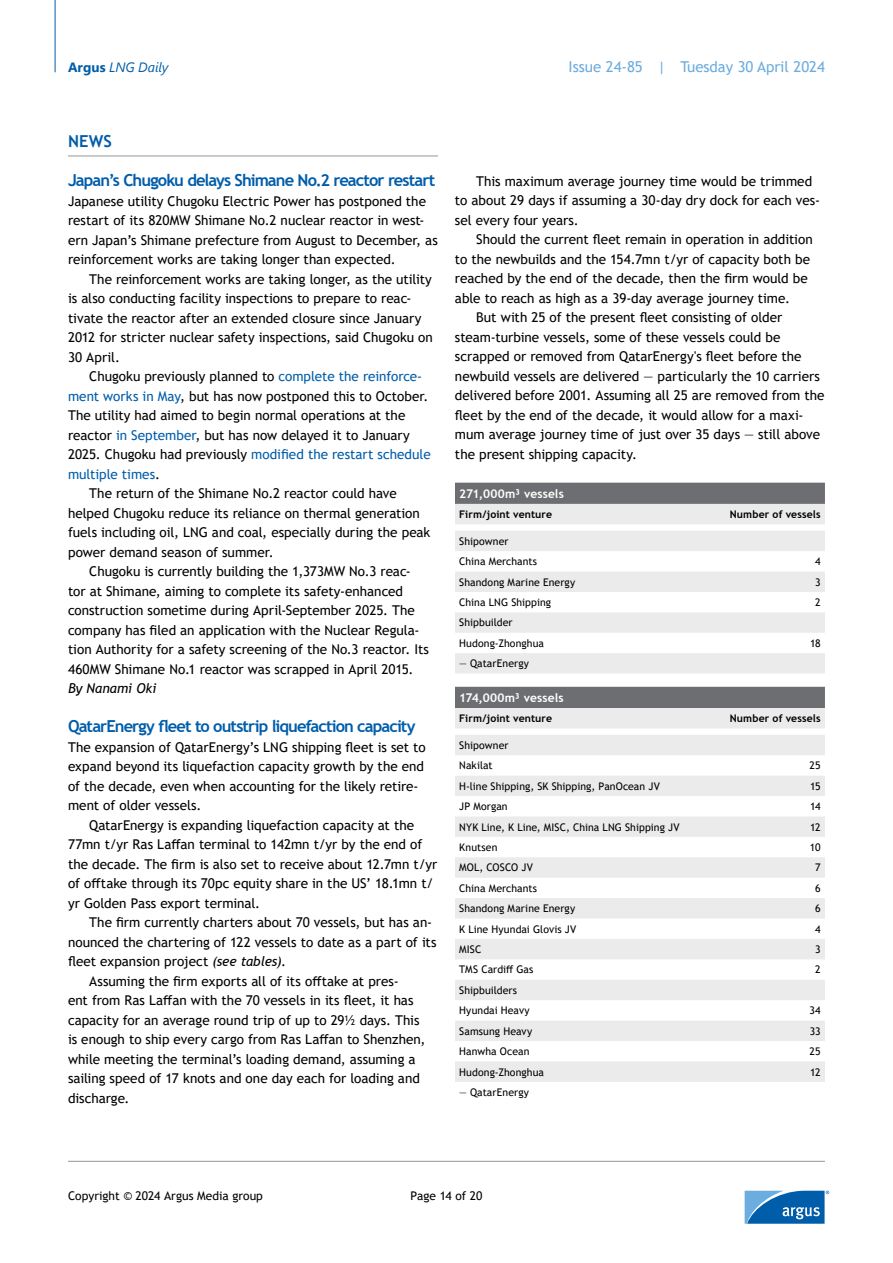
<style>
.page{position:relative;width:893px;height:1263px;background:#fff}
.page>*{position:absolute;margin:0;border:0;box-sizing:border-box;transform-origin:0 0}
.t1{font:700 16.5px "Trebuchet MS";letter-spacing:-.055em;color:#005daa}
.t2{font:15px "Trebuchet MS";color:#6caddf}
.t3{font:13.5px/19.5px "Trebuchet MS";color:#000}
.t4{font:13.5px "Trebuchet MS";color:#005daa}
.t5{font:italic 13.5px "Segoe UI";color:#005daa}
.t6{font:italic 13.5px "Trebuchet MS";letter-spacing:.01em;color:#000}
.t7{font:12px "Trebuchet MS";color:#000}
.t8{font:700 12px "Trebuchet MS";letter-spacing:.01em;color:#fff}
.t9{font:10.5px/20.4px "Trebuchet MS";letter-spacing:.01em;color:#000}
.t10{font:700 10.5px "Trebuchet MS";letter-spacing:.01em;color:#000}
.s1{font-weight:700;font-style:normal}
.s2{color:#005daa}
.s3{color:#000}
.s4{font-style:italic}
</style>
<div class="page">
<hr style="left:68px;top:1161px;width:757px;height:1px;background:#939598">
<hr style="left:55px;top:0;width:1px;height:72px;background:#005daa">
<svg style="left:745px;top:1191px;width:84px;height:33px;background:#3b84c0"></svg>
<hr style="left:68px;top:156px;width:370px;height:1px;background:#939598">
<div style="left:455px;top:687px;width:370px;height:21px;background:#6d6e71"></div>
<svg style="left:455px;top:708px;width:370px;height:374px;fill:#ebebec"></svg>
<div style="left:455px;top:483px;width:370px;height:21px;background:#6d6e71"></div>
<svg style="left:455px;top:504px;width:370px;height:170px;fill:#ebebec"></svg>
<p class="t5" style="left:68px;top:55px;width:102px"><span class="s1">Argus</span> LNG Daily</p>
<p class="t2" style="left:569px;top:58px;width:258px">Issue 24-85 | Tuesday 30 April 2024</p>
<p class="t1" style="left:68px;top:131px;width:45px">NEWS</p>
<p class="t1" style="left:68px;top:170px;width:369px">Japan’s Chugoku delays Shimane No.2 reactor restart</p>
<p class="t3" style="left:68px;top:191px;width:371px">Japanese utility Chugoku Electric Power has postponed the restart of its 820MW Shimane No.2 nuclear reactor in west&shy;ern Japan’s Shimane prefecture from August to December, as reinforcement works are taking longer than expected.</p>
<p class="t3" style="left:68px;top:269px;width:366px;text-indent:21px">The reinforcement works are taking longer, as the utility is also conducting facility inspections to prepare to reac&shy;tivate the reactor after an extended closure since January 2012 for stricter nuclear safety inspections, said Chugoku on 30 April.</p>
<p class="t3" style="left:89px;top:366px;width:334px">Chugoku previously planned to <span class="s2">complete the reinforce-</span></p>
<p class="t3" style="left:68px;top:386px;width:362px"><span class="s2">ment works in May</span>, but has now postponed this to October.</p>
<p class="t3" style="left:68px;top:405px;width:339px">The utility had aimed to begin normal operations at the</p>
<p class="t3" style="left:68px;top:425px;width:343px">reactor <span class="s2">in September</span>, but has now delayed it to January</p>
<p class="t4" style="left:68px;top:446px;width:364px"><span class="s3">2025. Chugoku had previously</span> modified the restart schedule</p>
<p class="t4" style="left:68px;top:465px;width:93px">multiple times<span class="s3">.</span></p>
<p class="t3" style="left:89px;top:483px;width:309px">The return of the Shimane No.2 reactor could have</p>
<p class="t3" style="left:68px;top:503px;width:353px">helped Chugoku reduce its reliance on thermal generation</p>
<p class="t3" style="left:68px;top:522px;width:364px">fuels including oil, LNG and coal, especially during the peak</p>
<p class="t3" style="left:68px;top:542px;width:207px">power demand season of summer.</p>
<p class="t3" style="left:89px;top:561px;width:323px">Chugoku is currently building the 1,373MW No.3 reac-</p>
<p class="t3" style="left:68px;top:581px;width:337px">tor at Shimane, aiming to complete its safety-enhanced</p>
<p class="t3" style="left:68px;top:600px;width:348px">construction sometime during April-September 2025. The</p>
<p class="t3" style="left:68px;top:620px;width:353px">company has filed an application with the Nuclear Regula-</p>
<p class="t3" style="left:68px;top:639px;width:363px">tion Authority for a safety screening of the No.3 reactor. Its</p>
<p class="t3" style="left:68px;top:659px;width:347px">460MW Shimane No.1 reactor was scrapped in April 2015.</p>
<p class="t6" style="left:68px;top:680px;width:90px">By Nanami Oki</p>
<p class="t1" style="left:68px;top:716px;width:349px">QatarEnergy fleet to outstrip liquefaction capacity</p>
<p class="t3" style="left:68px;top:737px;width:359px">The expansion of QatarEnergy’s LNG shipping fleet is set to expand beyond its liquefaction capacity growth by the end of the decade, even when accounting for the likely retire&shy;ment of older vessels.</p>
<p class="t3" style="left:68px;top:815px;width:371px;text-indent:21px">QatarEnergy is expanding liquefaction capacity at the 77mn t/yr Ras Laffan terminal to 142mn t/yr by the end of the decade. The firm is also set to receive about 12.7mn t/yr of offtake through its 70pc equity share in the US’ 18.1mn t/ yr Golden Pass export terminal.</p>
<p class="t3" style="left:89px;top:912px;width:344px">The firm currently charters about 70 vessels, but has an-</p>
<p class="t3" style="left:68px;top:932px;width:370px">nounced the chartering of 122 vessels to date as a part of its</p>
<p class="t3" style="left:68px;top:951px;width:219px">fleet expansion project <span class="s4">(see tables)</span>.</p>
<p class="t3" style="left:89px;top:971px;width:311px">Assuming the firm exports all of its offtake at pres-</p>
<p class="t3" style="left:68px;top:990px;width:347px">ent from Ras Laffan with the 70 vessels in its fleet, it has</p>
<p class="t3" style="left:68px;top:1010px;width:353px">capacity for an average round trip of up to 29½ days. This</p>
<p class="t3" style="left:68px;top:1029px;width:359px">is enough to ship every cargo from Ras Laffan to Shenzhen,</p>
<p class="t3" style="left:68px;top:1049px;width:349px">while meeting the terminal’s loading demand, assuming a</p>
<p class="t3" style="left:68px;top:1068px;width:353px">sailing speed of 17 knots and one day each for loading and</p>
<p class="t3" style="left:68px;top:1088px;width:63px">discharge.</p>
<p class="t3" style="left:455px;top:171px;width:366px;text-indent:21px">This maximum average journey time would be trimmed to about 29 days if assuming a 30-day dry dock for each ves&shy;sel every four years.</p>
<p class="t3" style="left:476px;top:230px;width:338px">Should the current fleet remain in operation in addition</p>
<p class="t3" style="left:455px;top:249px;width:357px">to the newbuilds and the 154.7mn t/yr of capacity both be</p>
<p class="t3" style="left:455px;top:269px;width:354px">reached by the end of the decade, then the firm would be</p>
<p class="t3" style="left:455px;top:288px;width:336px">able to reach as high as a 39-day average journey time.</p>
<p class="t3" style="left:476px;top:308px;width:308px">But with 25 of the present fleet consisting of older</p>
<p class="t3" style="left:455px;top:327px;width:327px">steam-turbine vessels, some of these vessels could be</p>
<p class="t3" style="left:455px;top:347px;width:348px">scrapped or removed from QatarEnergy's fleet before the</p>
<p class="t3" style="left:455px;top:366px;width:366px">newbuild vessels are delivered — particularly the 10 carriers</p>
<p class="t3" style="left:455px;top:386px;width:371px">delivered before 2001. Assuming all 25 are removed from the</p>
<p class="t3" style="left:455px;top:405px;width:350px">fleet by the end of the decade, it would allow for a maxi-</p>
<p class="t3" style="left:455px;top:425px;width:367px">mum average journey time of just over 35 days — still above</p>
<p class="t3" style="left:455px;top:444px;width:184px">the present shipping capacity.</p>
<p class="t8" style="left:459px;top:486px;width:106px">271,000m³ vessels</p>
<p class="t10" style="left:459px;top:508px;width:94px">Firm/joint venture</p>
<p class="t10" style="left:730px;top:508px;width:92px">Number of vessels</p>
<p class="t9" style="left:459px;top:531px;width:79px">Shipowner<br>China Merchants</p>
<p class="t9" style="left:815px;top:551px;width:7px">4</p>
<p class="t9" style="left:459px;top:572px;width:118px">Shandong Marine Energy</p>
<p class="t9" style="left:815px;top:572px;width:7px">3</p>
<p class="t9" style="left:459px;top:592px;width:93px">China LNG Shipping</p>
<p class="t9" style="left:815px;top:592px;width:7px">2</p>
<p class="t9" style="left:459px;top:612px;width:86px">Shipbuilder<br>Hudong-Zhonghua</p>
<p class="t9" style="left:810px;top:633px;width:12px">18</p>
<p class="t9" style="left:459px;top:653px;width:71px">— QatarEnergy</p>
<p class="t8" style="left:459px;top:690px;width:106px">174,000m³ vessels</p>
<p class="t10" style="left:459px;top:712px;width:94px">Firm/joint venture</p>
<p class="t10" style="left:730px;top:712px;width:92px">Number of vessels</p>
<p class="t9" style="left:459px;top:735px;width:51px">Shipowner<br>Nakilat</p>
<p class="t9" style="left:810px;top:755px;width:13px">25</p>
<p class="t9" style="left:459px;top:776px;width:202px">H-line Shipping, SK Shipping, PanOcean JV</p>
<p class="t9" style="left:810px;top:776px;width:12px">15</p>
<p class="t9" style="left:459px;top:796px;width:50px">JP Morgan</p>
<p class="t9" style="left:810px;top:796px;width:12px">14</p>
<p class="t9" style="left:459px;top:816px;width:222px">NYK Line, K Line, MISC, China LNG Shipping JV</p>
<p class="t9" style="left:810px;top:816px;width:12px">12</p>
<p class="t9" style="left:459px;top:837px;width:40px">Knutsen</p>
<p class="t9" style="left:810px;top:837px;width:12px">10</p>
<p class="t9" style="left:459px;top:857px;width:75px">MOL, COSCO JV</p>
<p class="t9" style="left:815px;top:857px;width:7px">7</p>
<p class="t9" style="left:459px;top:878px;width:79px">China Merchants</p>
<p class="t9" style="left:815px;top:878px;width:7px">6</p>
<p class="t9" style="left:459px;top:898px;width:118px">Shandong Marine Energy</p>
<p class="t9" style="left:815px;top:898px;width:7px">6</p>
<p class="t9" style="left:459px;top:919px;width:119px">K Line Hyundai Glovis JV</p>
<p class="t9" style="left:815px;top:919px;width:7px">4</p>
<p class="t9" style="left:459px;top:939px;width:24px">MISC</p>
<p class="t9" style="left:815px;top:939px;width:7px">3</p>
<p class="t9" style="left:459px;top:959px;width:76px">TMS Cardiff Gas</p>
<p class="t9" style="left:815px;top:959px;width:7px">2</p>
<p class="t9" style="left:459px;top:980px;width:72px">Shipbuilders<br>Hyundai Heavy</p>
<p class="t9" style="left:809px;top:1000px;width:13px">34</p>
<p class="t9" style="left:459px;top:1021px;width:75px">Samsung Heavy</p>
<p class="t9" style="left:810px;top:1021px;width:12px">33</p>
<p class="t9" style="left:459px;top:1041px;width:72px">Hanwha Ocean</p>
<p class="t9" style="left:810px;top:1041px;width:13px">25</p>
<p class="t9" style="left:459px;top:1061px;width:86px">Hudong-Zhonghua</p>
<p class="t9" style="left:810px;top:1061px;width:12px">12</p>
<p class="t9" style="left:459px;top:1082px;width:71px">— QatarEnergy</p>
<p class="t7" style="left:68px;top:1188px;width:196px">Copyright © 2024 Argus Media group</p>
<p class="t7" style="left:410px;top:1188px;width:73px">Page 14 of 20</p>
</div>
